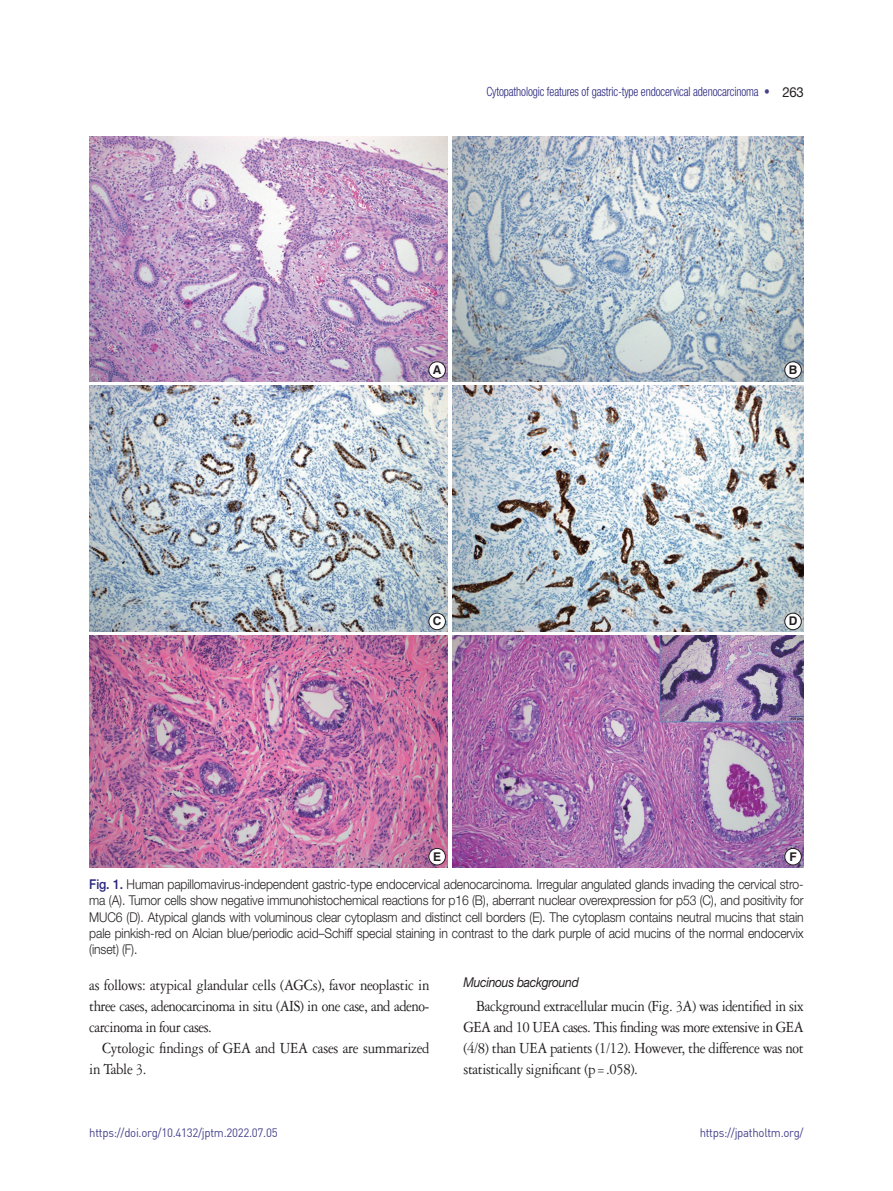
<style>
.page{position:relative;width:893px;height:1191px;background:#fff}
.page>*{position:absolute;margin:0;border:0;box-sizing:border-box;transform-origin:0 0}
.본문{font:16.5px/21px "Garamond 3 LT Std";letter-spacing:-.03em;color:#231f20;text-align:justify;scale:.9 1}
.그림제목{font:300 13.5px/16.2px "Helvetica Neue LT Std";letter-spacing:-.01em;color:#231f20;text-align:justify;scale:.9 1}
._1__제목{font:italic 13.5px "Helvetica Neue LT Std";letter-spacing:-.025em;color:#231f20;scale:.9 1}
.t1{font:300 condensed 12.75px "Helvetica Neue LT Std";letter-spacing:-.01em;color:#26237b;scale:.9 1}
.t2{font:12px "Dinreg";letter-spacing:-.025em;color:#45428b;scale:.95 1}
.t3{font:700 12px "Helvetica LT Std";color:#231f20}
.s1{color:#45428b}
.s2{font-weight:400;font-stretch:normal;font-size:13.8px;color:#231f20}
.s3{font-weight:500;color:#26237b}
</style>
<div class="page">
<img style="left:89px;top:136px;width:359px;height:245px">
<img style="left:452px;top:136px;width:352px;height:245px">
<img style="left:89px;top:385px;width:359px;height:246px">
<img style="left:452px;top:385px;width:352px;height:246px">
<img style="left:89px;top:636px;width:359px;height:231px">
<img style="left:452px;top:636px;width:352px;height:231px">
<div style="left:429px;top:362px;width:16px;height:16px;background:#fff;border-radius:50%"></div>
<div style="left:429px;top:361px;width:17px;height:17px;border:1px solid #231f20;border-radius:50%"></div>
<div style="left:429px;top:848px;width:16px;height:17px;background:#fff;border-radius:50%"></div>
<div style="left:429px;top:848px;width:17px;height:17px;border:1px solid #231f20;border-radius:50%"></div>
<div style="left:429px;top:613px;width:16px;height:16px;background:#fff;border-radius:50%"></div>
<div style="left:429px;top:613px;width:17px;height:17px;border:1px solid #231f20;border-radius:50%"></div>
<div style="left:785px;top:362px;width:16px;height:16px;background:#fff;border-radius:50%"></div>
<div style="left:784px;top:361px;width:17px;height:17px;border:1px solid #231f20;border-radius:50%"></div>
<div style="left:785px;top:848px;width:16px;height:17px;background:#fff;border-radius:50%"></div>
<div style="left:784px;top:848px;width:17px;height:17px;border:1px solid #231f20;border-radius:50%"></div>
<div style="left:785px;top:613px;width:16px;height:16px;background:#fff;border-radius:50%"></div>
<div style="left:784px;top:613px;width:17px;height:17px;border:1px solid #231f20;border-radius:50%"></div>
<p class="t1" style="left:486px;top:84px;width:354px">Cytopathologic features of gastric-type endocervical adenocarcinoma <span class="s1">•</span> <span class="s2">263</span></p>
<p class="t3" style="left:433px;top:362px;width:10px">A</p>
<p class="t3" style="left:789px;top:362px;width:10px">B</p>
<p class="t3" style="left:433px;top:614px;width:10px">C</p>
<p class="t3" style="left:789px;top:614px;width:10px">D</p>
<p class="t3" style="left:433px;top:849px;width:10px">E</p>
<p class="t3" style="left:789px;top:849px;width:9px">F</p>
<p class="그림제목" style="left:89px;top:876px;width:795px"><span class="s3">Fig. 1.</span> Human papillomavirus-independent gastric-type endocervical adenocarcinoma. Irregular angulated glands invading the cervical stro&shy;ma (A). Tumor cells show negative immunohistochemical reactions for p16 (B), aberrant nuclear overexpression for p53 (C), and positivity for MUC6 (D). Atypical glands with voluminous clear cytoplasm and distinct cell borders (E). The cytoplasm contains neutral mucins that stain pale pinkish-red on Alcian blue/periodic acid–Schiff special staining in contrast to the dark purple of acid mucins of the normal endocervix (inset) (F).</p>
<p class="본문" style="left:89px;top:974px;width:379px">as follows: atypical glandular cells (AGCs), favor neoplastic in three cases, adenocarcinoma in situ (AIS) in one case, and adeno&shy;carcinoma in four cases.</p>
<p class="본문" style="left:89px;top:1037px;width:380px;text-indent:13px">Cytologic findings of GEA and UEA cases are summarized in Table 3.</p>
<p class="_1__제목" style="left:463px;top:974px;width:130px">Mucinous background</p>
<p class="본문" style="left:463px;top:995px;width:380px;text-indent:13px">Background extracellular mucin (Fig. 3A) was identified in six GEA and 10 UEA cases. This finding was more extensive in GEA (4/8) than UEA patients (1/12). However, the difference was not statistically significant (p=.058).</p>
<p class="t2" style="left:89px;top:1125px;width:200px">https://doi.org/10.4132/jptm.2022.07.05</p>
<p class="t2" style="left:700px;top:1125px;width:111px">https://jpatholtm.org/</p>
</div>
